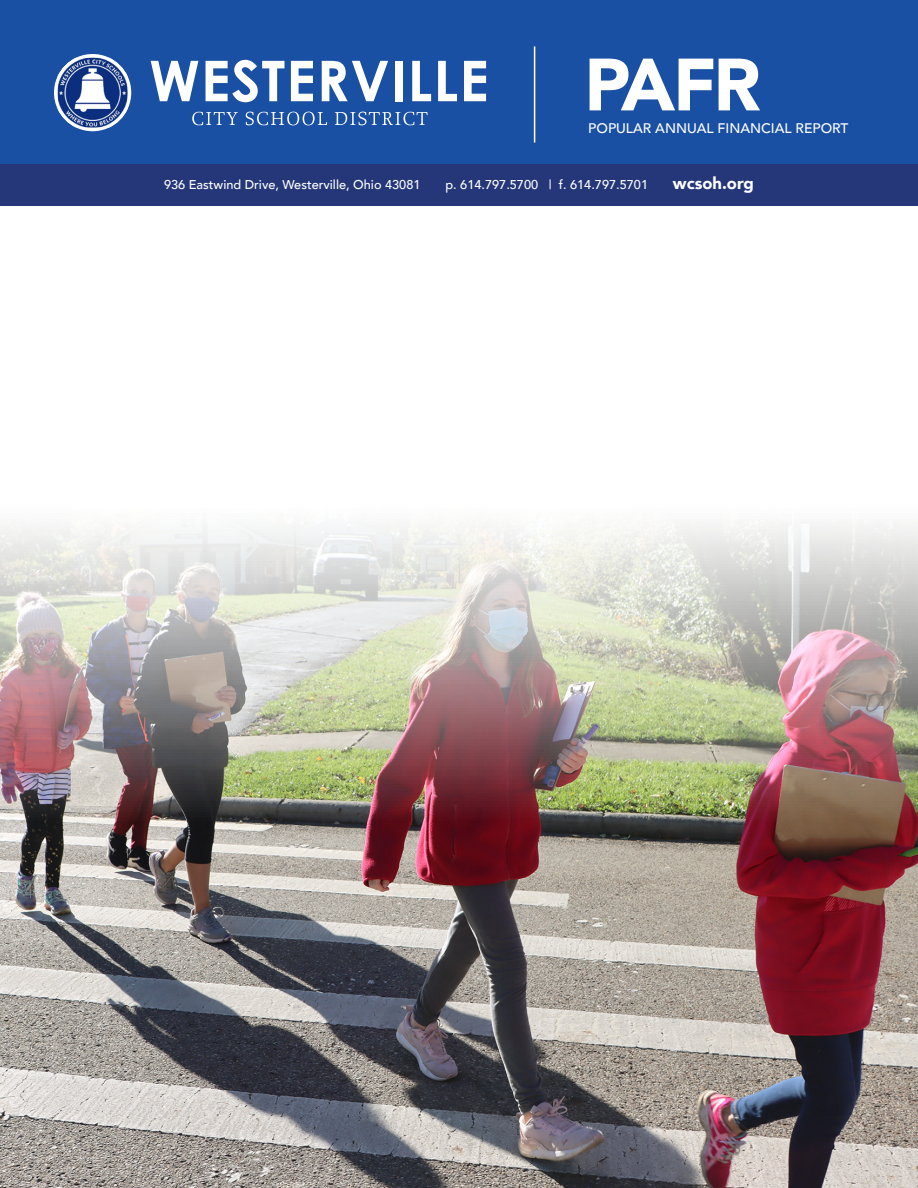
<style>
.page{position:relative;width:918px;height:1188px;background:#fff}
.page>*{position:absolute;margin:0;border:0;box-sizing:border-box;transform-origin:0 0}
.t1{font:900 73.2px "Avenir";color:#fff}
.Body_Copy{font:900 16.65px "Avenir";color:#fff}
.t2{font:500 13.8px "Avenir";color:#fff}
.Body_Copy-2{font:500 12.75px "Avenir";color:#fff}
</style>
<div class="page">
<div style="left:0;top:0;width:918px;height:164px;background:#1a50a3"></div>
<div style="left:0;top:164px;width:918px;height:41px;background:#253778"></div>
<svg style="left:54px;top:54px;width:77px;height:77px"></svg>
<img style="left:58px;top:58px;width:70px;height:70px">
<svg style="left:151px;top:61px;width:47px;height:40px"></svg>
<svg style="left:206px;top:60px;width:79px;height:42px"></svg>
<svg style="left:291px;top:61px;width:22px;height:40px"></svg>
<svg style="left:322px;top:61px;width:66px;height:40px"></svg>
<div style="left:395px;top:61px;width:7px;height:40px;background:#fff"></div>
<svg style="left:412px;top:61px;width:19px;height:40px"></svg>
<svg style="left:438px;top:61px;width:19px;height:40px"></svg>
<svg style="left:464px;top:61px;width:22px;height:40px"></svg>
<svg style="left:192px;top:112px;width:46px;height:13px"></svg>
<svg style="left:246px;top:112px;width:81px;height:13px"></svg>
<svg style="left:335px;top:112px;width:93px;height:13px"></svg>
<hr style="left:534px;top:46px;width:1px;height:97px;background:#fff">
<img style="left:0;top:525px;width:918px;height:663px">
<p class="t1" style="left:584px;top:22px;width:178px">PAFR</p>
<p class="t2" style="left:588px;top:117px;width:262px">POPULAR ANNUAL FINANCIAL REPORT</p>
<p class="Body_Copy-2" style="left:164px;top:174px;width:258px">936 Eastwind Drive, Westerville, Ohio 43081</p>
<p class="Body_Copy-2" style="left:445px;top:174px;width:204px">p. 614.797.5700 | f. 614.797.5701</p>
<p class="Body_Copy" style="left:673px;top:169px;width:83px">wcsoh.org</p>
</div>
